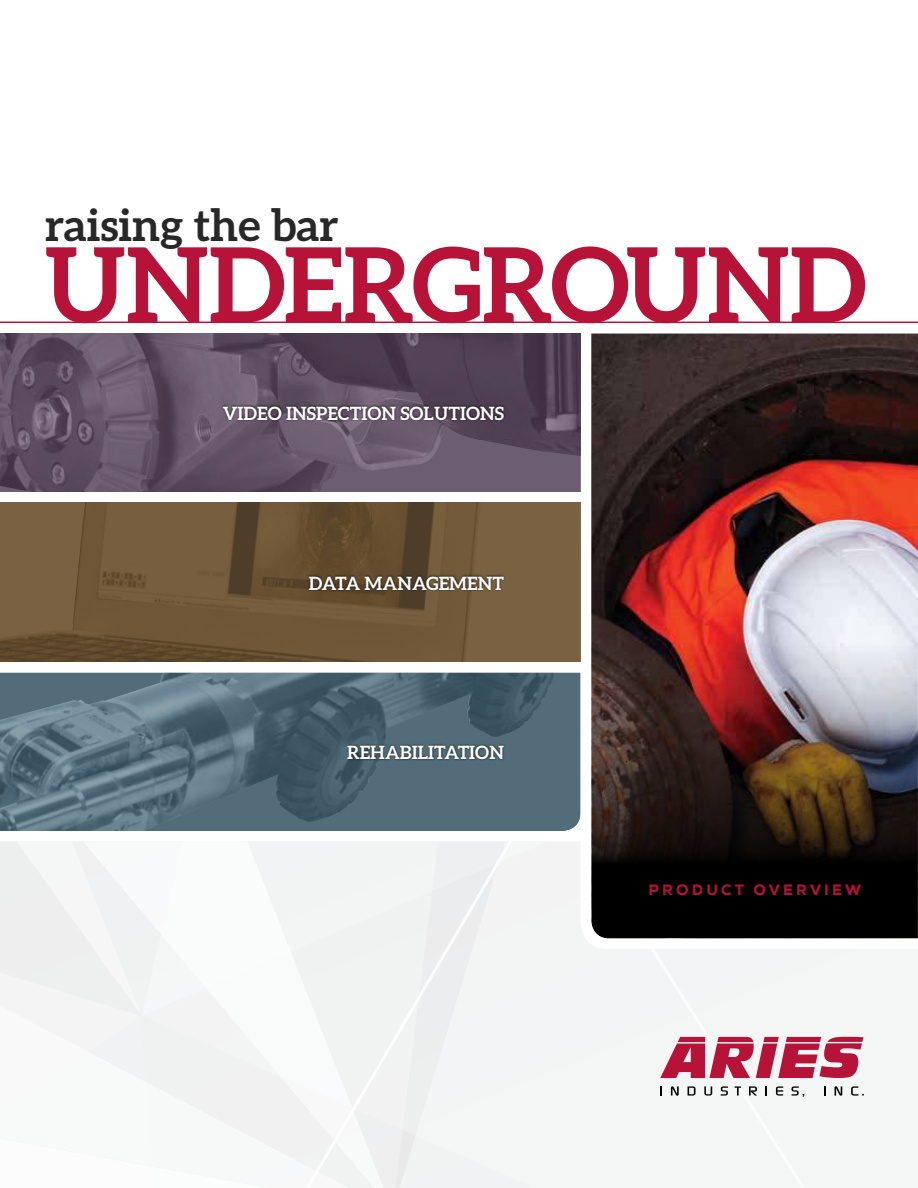
<style>
.page{position:relative;width:918px;height:1188px;background:#fff}
.page>*{position:absolute;margin:0;border:0;box-sizing:border-box;transform-origin:0 0}
.t1{font:700 103.8px "Aleo";color:#b71237}
.t2{font:700 44.25px "Aleo";color:#282829}
.t3{font:700 18.3px "Aleo";color:#fff}
.t4{font:800 15px "Nexa";letter-spacing:.215em;color:#b71237}
</style>
<div class="page">
<div style="left:0;top:842px;width:115px;height:224px;background:#f4f4f4"></div>
<div style="left:115px;top:842px;width:430px;height:346px;background:#f3f4f4"></div>
<div style="left:545px;top:1019px;width:373px;height:169px;background:#f4f5f5"></div>
<div style="left:545px;top:842px;width:373px;height:177px;background:#f3f4f5"></div>
<svg style="left:580px;top:334px;width:338px;height:615px"></svg>
<img style="left:591px;top:334px;width:327px;height:604px">
<svg style="left:0;top:334px;width:580px;height:158px"></svg>
<svg style="left:0;top:503px;width:580px;height:159px;fill:#725a3a"></svg>
<svg style="left:0;top:673px;width:580px;height:158px;fill:#526d79"></svg>
<hr style="left:0;top:322px;width:918px;height:1px;background:#b71237">
<div style="left:221px;top:404px;width:285px;height:18px;background:#000;opacity:.75"></div>
<div style="left:306px;top:574px;width:200px;height:18px;background:#000;opacity:.75"></div>
<div style="left:345px;top:744px;width:161px;height:17px;background:#000;opacity:.75"></div>
<svg style="left:660px;top:1086px;width:2px;height:10px"></svg>
<svg style="left:671px;top:1086px;width:8px;height:10px"></svg>
<svg style="left:688px;top:1086px;width:8px;height:10px"></svg>
<svg style="left:704px;top:1086px;width:8px;height:10px"></svg>
<svg style="left:721px;top:1086px;width:7px;height:10px"></svg>
<svg style="left:735px;top:1086px;width:6px;height:10px"></svg>
<svg style="left:749px;top:1086px;width:8px;height:10px"></svg>
<svg style="left:765px;top:1086px;width:2px;height:10px"></svg>
<svg style="left:776px;top:1086px;width:7px;height:10px"></svg>
<svg style="left:792px;top:1086px;width:12px;height:10px"></svg>
<svg style="left:824px;top:1086px;width:2px;height:10px"></svg>
<svg style="left:835px;top:1086px;width:7px;height:10px"></svg>
<svg style="left:851px;top:1086px;width:13px;height:10px"></svg>
<svg style="left:660px;top:1037px;width:203px;height:41px"></svg>
<h2 class="t2" style="left:45px;top:206px;width:295px">raising the bar</h2>
<h1 class="t1" style="left:45px;top:241px;width:824px">UNDERGROUND</h1>
<p class="t3" style="left:223px;top:405px;width:283px">VIDEO INSPECTION SOLUTIONS</p>
<p class="t3" style="left:309px;top:575px;width:197px">DATA MANAGEMENT</p>
<p class="t3" style="left:347px;top:745px;width:158px">REHABILITATION</p>
<p class="t4" style="left:649px;top:884px;width:214px">PRODUCT OVERVIEW</p>
</div>
